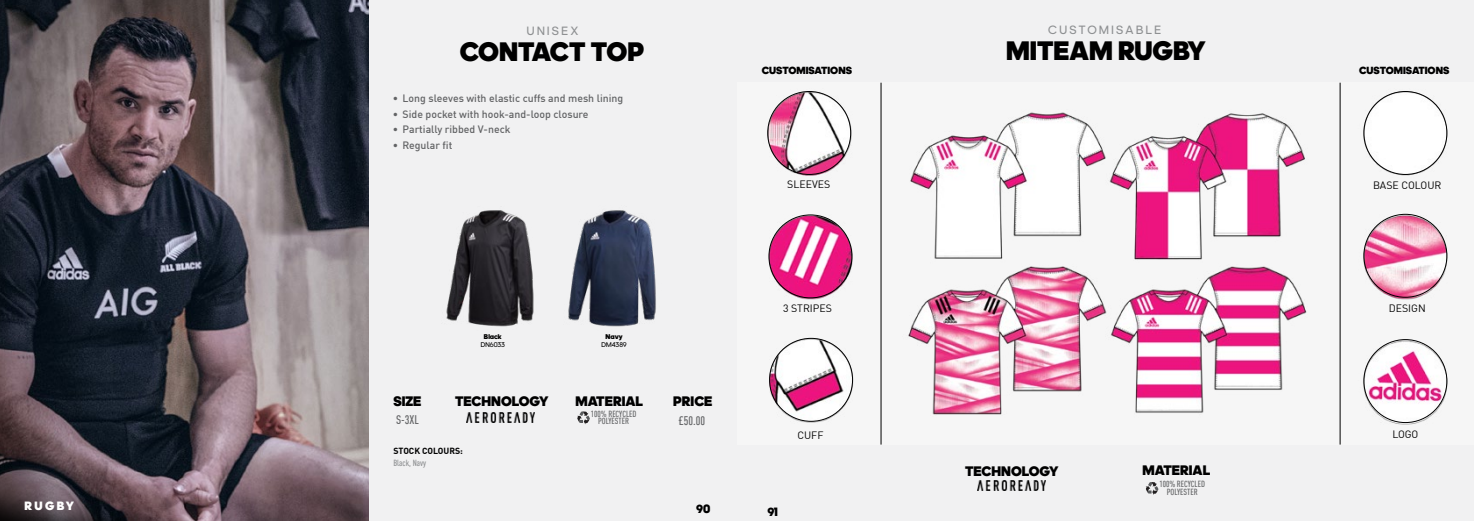
<style>
.page{position:relative;width:1474px;height:521px;background:#fff}
.page>*{position:absolute;margin:0;border:0;box-sizing:border-box;transform-origin:0 0}
.t1{font:900 27.12px "adineue PROTT";color:#000}
.t2{font:900 14px "adineue PROTT";color:#000}
.t3{font:12.25px "adineue PRO";letter-spacing:.2em;color:#8e9092}
.t4{font:500 condensed 12.25px "Adihaus DIN";color:#636466}
.t5{font:900 12.25px "adineue PROTT";letter-spacing:.19em;color:#fff}
.t6{font:900 12.25px "adineue PROTT";color:#000}
.t7{font:500 10.5px "Adihaus DIN";color:#636466}
.t8{font:10.5px "Adihaus DIN";color:#000}
.t9{font:900 10.5px "adineue PROTT";color:#000}
.t10{font:500 condensed 8.75px/7.9px "Adihaus DIN";color:#636466;text-align:center}
.t11{font:700 8.75px "Adihaus DIN";color:#000}
.t12{font:500 condensed 8.75px "Adihaus DIN";color:#8e9092}
.t13{font:7px "adineue PRO";color:#000}
.t14{font:900 7px "adineue PROTT";color:#000}
</style>
<div class="page">
<div style="left:368px;top:0;width:369px;height:521px;background:#f1f1f2"></div>
<img style="left:0;top:0;width:368px;height:521px">
<svg style="left:577px;top:411px;width:13px;height:13px"></svg>
<img style="left:446px;top:210px;width:88px;height:117px">
<img style="left:568px;top:210px;width:88px;height:117px">
<img style="left:466px;top:413px;width:68px;height:10px">
<img style="left:0;top:408px;width:169px;height:113px">
<div style="left:729px;top:0;width:744px;height:521px;background:#f1f1f2"></div>
<img style="left:767px;top:82px;width:681px;height:363px">
<svg style="left:1146px;top:482px;width:12px;height:13px"></svg>
<hr style="left:880px;top:83px;width:1px;height:361px;background:#000">
<hr style="left:1339px;top:83px;width:1px;height:361px;background:#000">
<img style="left:977px;top:480px;width:68px;height:10px">
<p class="t3" style="left:527px;top:23px;width:53px">UNISEX</p>
<h1 class="t1" style="left:460px;top:35px;width:186px">CONTACT TOP</h1>
<p class="t7" style="left:393px;top:89px;width:232px">• Long sleeves with elastic cuffs and mesh lining</p>
<p class="t7" style="left:393px;top:105px;width:197px">• Side pocket with hook-and-loop closure</p>
<p class="t7" style="left:393px;top:121px;width:119px">• Partially ribbed V-neck</p>
<p class="t7" style="left:393px;top:137px;width:61px">• Regular fit</p>
<p class="t14" style="left:484px;top:332px;width:19px">Black</p>
<p class="t13" style="left:481px;top:340px;width:26px">DN6033</p>
<p class="t14" style="left:605px;top:332px;width:19px">Navy</p>
<p class="t13" style="left:601px;top:340px;width:26px">DM4389</p>
<h2 class="t2" style="left:393px;top:393px;width:30px">SIZE</h2>
<h2 class="t2" style="left:455px;top:393px;width:95px">TECHNOLOGY</h2>
<h2 class="t2" style="left:575px;top:393px;width:69px">MATERIAL</h2>
<p class="t4" style="left:396px;top:411px;width:24px">S-3XL</p>
<h2 class="t2" style="left:673px;top:393px;width:41px">PRICE</h2>
<p class="t10" style="left:591px;top:409px;width:47px">100% RECYCLED<br>POLYESTER</p>
<p class="t4" style="left:678px;top:411px;width:28px">£50.00</p>
<p class="t11" style="left:393px;top:443px;width:71px">STOCK COLOURS:</p>
<p class="t12" style="left:393px;top:456px;width:34px">Black, Navy</p>
<p class="t5" style="left:25px;top:498px;width:51px">RUGBY</p>
<p class="t6" style="left:696px;top:501px;width:16px">90</p>
<p class="t3" style="left:1048px;top:23px;width:114px">CUSTOMISABLE</p>
<h1 class="t1" style="left:1006px;top:35px;width:201px">MITEAM RUGBY</h1>
<p class="t9" style="left:761px;top:64px;width:92px">CUSTOMISATIONS</p>
<p class="t9" style="left:1359px;top:64px;width:92px">CUSTOMISATIONS</p>
<p class="t8" style="left:787px;top:175px;width:44px">SLEEVES</p>
<p class="t8" style="left:1372px;top:177px;width:70px">BASE COLOUR</p>
<p class="t8" style="left:783px;top:300px;width:50px">3 STRIPES</p>
<p class="t8" style="left:797px;top:427px;width:27px">CUFF</p>
<p class="t6" style="left:767px;top:504px;width:12px">91</p>
<h2 class="t2" style="left:965px;top:463px;width:95px">TECHNOLOGY</h2>
<h2 class="t2" style="left:1142px;top:462px;width:69px">MATERIAL</h2>
<p class="t10" style="left:1159px;top:479px;width:47px">100% RECYCLED<br>POLYESTER</p>
<p class="t8" style="left:1388px;top:300px;width:39px">DESIGN</p>
<p class="t8" style="left:1392px;top:426px;width:27px">LOGO</p>
</div>
